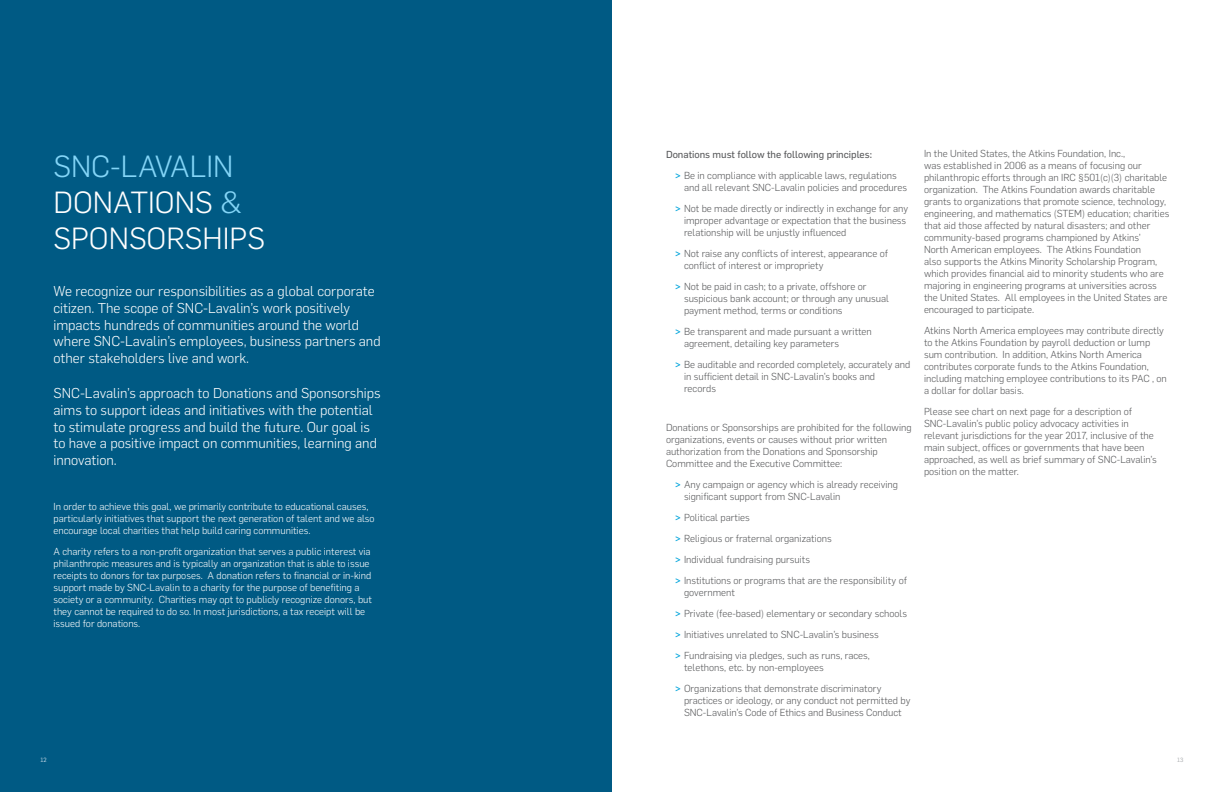
<style>
.page{position:relative;width:1224px;height:792px;background:#fff}
.page>*{position:absolute;margin:0;border:0;box-sizing:border-box;transform-origin:0 0}
.t1{font:300 30px/36px "Flama";color:#fff}
.t2{font:300 14px/16.8px "Flama";color:#fff}
.t3{font:300 10px/12px "Flama";color:#58595b}
.t4{font:300 10px/12px "Flama";color:#fff}
.t5{font:10px "Flama Basic";color:#58595b}
.t6{font:6px "Flama";color:#d5e2ed}
.t7{font:6px "Flama";color:#a7a9ac}
.s1{color:#84d5f7}
.s2{font-weight:500;color:#00a4db}
</style>
<div class="page">
<div style="left:0;top:0;width:612px;height:792px;background:#005a84"></div>
<h1 class="t1" style="left:54px;top:147px;width:213px"><span class="s1">SNC-LAVALIN<br></span>DONATIONS <span class="s1">&amp;<br></span>SPONSORSHIPS</h1>
<p class="t2" style="left:54px;top:282px;width:329px">We recognize our responsibilities as a global corporate citizen. The scope of SNC-Lavalin’s work positively impacts hundreds of communities around the world where SNC-Lavalin’s employees, business partners and other stakeholders live and work.</p>
<h2 class="t2" style="left:54px;top:384px;width:329px">SNC-Lavalin’s approach to Donations and Sponsorships aims to support ideas and initiatives with the potential to stimulate progress and build the future. Our goal is to have a positive impact on communities, learning and innovation.</h2>
<p class="t4" style="left:54px;top:500px;width:323px">In order to achieve this goal, we primarily contribute to educational causes, particularly initiatives that support the next generation of talent and we also encourage local charities that help build caring communities.</p>
<p class="t4" style="left:54px;top:545px;width:320px">A charity refers to a non-profit organization that serves a public interest via philanthropic measures and is typically an organization that is able to issue receipts to donors for tax purposes. A donation refers to financial or in-kind support made by SNC-Lavalin to a charity for the purpose of benefiting a society or a community. Charities may opt to publicly recognize donors, but they cannot be required to do so. In most jurisdictions, a tax receipt will be issued for donations.</p>
<p class="t5" style="left:666px;top:147px;width:208px">Donations must follow the following principles:</p>
<p class="t3" style="left:684px;top:169px;width:225px;text-indent:-9px"><span class="s2">&gt;</span> Be in compliance with applicable laws, regulations and all relevant SNC-Lavalin policies and procedures</p>
<p class="t3" style="left:684px;top:202px;width:226px;text-indent:-9px"><span class="s2">&gt;</span> Not be made directly or indirectly in exchange for any improper advantage or expectation that the business relationship will be unjustly influenced</p>
<p class="t3" style="left:684px;top:247px;width:206px;text-indent:-9px"><span class="s2">&gt;</span> Not raise any conflicts of interest, appearance of conflict of interest or impropriety</p>
<p class="t3" style="left:684px;top:280px;width:207px;text-indent:-9px"><span class="s2">&gt;</span> Not be paid in cash; to a private, offshore or suspicious bank account; or through any unusual payment method, terms or conditions</p>
<p class="t3" style="left:684px;top:325px;width:189px;text-indent:-9px"><span class="s2">&gt;</span> Be transparent and made pursuant a written agreement, detailing key parameters</p>
<p class="t3" style="left:684px;top:358px;width:228px;text-indent:-9px"><span class="s2">&gt;</span> Be auditable and recorded completely, accurately and in sufficient detail in SNC-Lavalin’s books and<br>records</p>
<p class="t3" style="left:666px;top:421px;width:247px">Donations or Sponsorships are prohibited for the following organizations, events or causes without prior written authorization from the Donations and Sponsorship Committee and the Executive Committee:</p>
<p class="t3" style="left:684px;top:478px;width:216px;text-indent:-9px"><span class="s2">&gt;</span> Any campaign or agency which is already receiving significant support from SNC-Lavalin</p>
<p class="t3" style="left:675px;top:506px;width:233px;line-height:21px"><span class="s2">&gt;</span> Political parties<br><span class="s2">&gt;</span> Religious or fraternal organizations<br><span class="s2">&gt;</span> Individual fundraising pursuits<br><span class="s2">&gt;</span> Institutions or programs that are the responsibility of</p>
<p class="t3" style="left:675px;top:581px;width:234px;line-height:21px;text-indent:9px">government<br><span class="s2">&gt;</span> Private (fee-based) elementary or secondary schools <span class="s2">&gt;</span> Initiatives unrelated to SNC-Lavalin’s business<br><span class="s2">&gt;</span> Fundraising via pledges, such as runs, races,</p>
<p class="t3" style="left:675px;top:656px;width:208px;line-height:21px;text-indent:9px">telethons, etc. by non-employees<br><span class="s2">&gt;</span> Organizations that demonstrate discriminatory</p>
<p class="t3" style="left:684px;top:694px;width:228px">practices or ideology, or any conduct not permitted by<br>SNC-Lavalin’s Code of Ethics and Business Conduct</p>
<p class="t3" style="left:924px;top:147px;width:247px">In the United States, the Atkins Foundation, Inc.,<br>was established in 2006 as a means of focusing our philanthropic efforts through an IRC §501(c)(3) charitable organization. The Atkins Foundation awards charitable grants to organizations that promote science, technology, engineering, and mathematics (STEM) education; charities that aid those affected by natural disasters; and other community-based programs championed by Atkins’<br>North American employees. The Atkins Foundation<br>also supports the Atkins Minority Scholarship Program, which provides financial aid to minority students who are majoring in engineering programs at universities across the United States. All employees in the United States are encouraged to participate.</p>
<p class="t3" style="left:924px;top:324px;width:244px">Atkins North America employees may contribute directly to the Atkins Foundation by payroll deduction or lump sum contribution. In addition, Atkins North America contributes corporate funds to the Atkins Foundation, including matching employee contributions to its PAC , on a dollar for dollar basis.</p>
<p class="t3" style="left:924px;top:405px;width:234px">Please see chart on next page for a description of SNC-Lavalin’s public policy advocacy activities in relevant jurisdictions for the year 2017, inclusive of the main subject, offices or governments that have been approached, as well as brief summary of SNC-Lavalin’s position on the matter.</p>
<p class="t6" style="left:41px;top:755px;width:8px">12</p>
<p class="t7" style="left:1177px;top:755px;width:8px">13</p>
</div>
